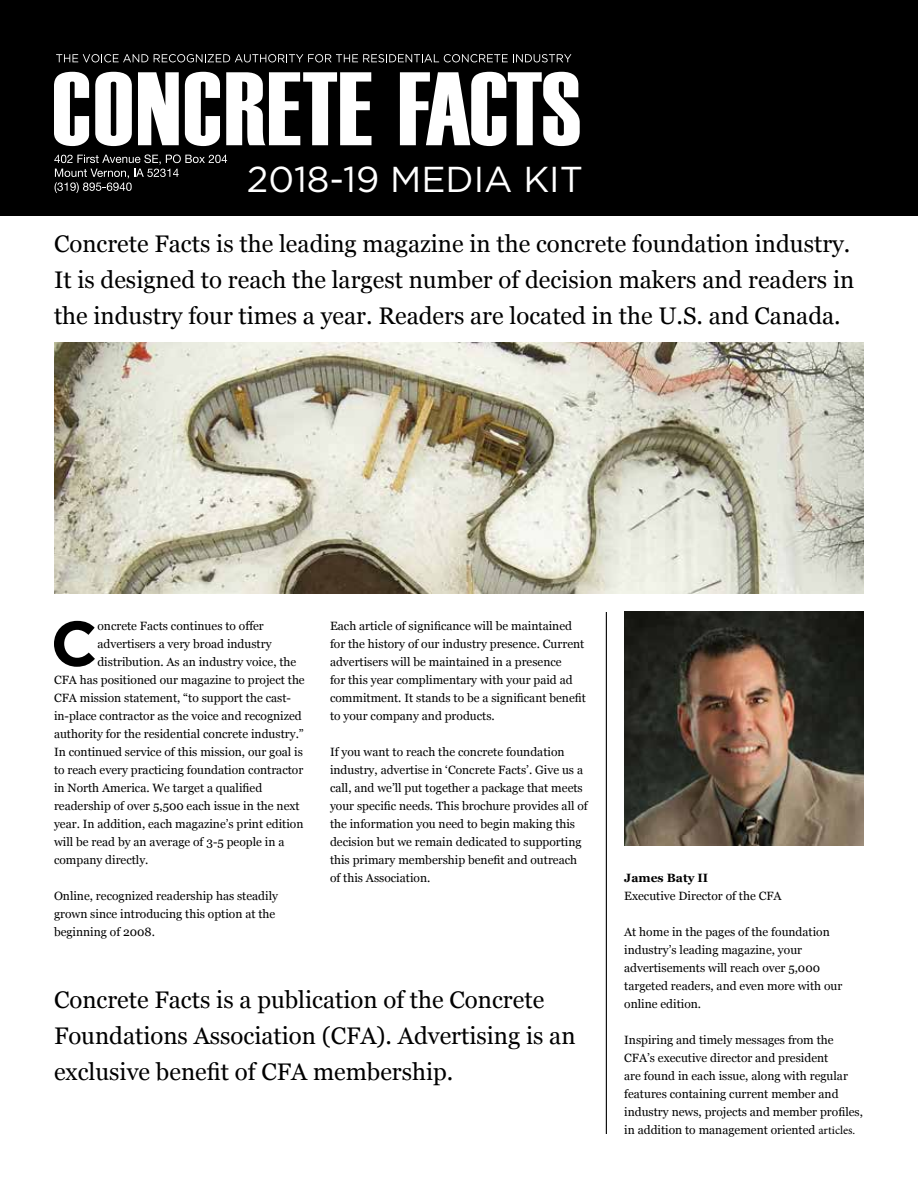
<style>
.page{position:relative;width:918px;height:1188px;background:#fff}
.page>*{position:absolute;margin:0;border:0;box-sizing:border-box;transform-origin:0 0}
.t1{font:700 63.45px "Gotham";color:#000}
.t2{font:36px "Gotham";color:#fff}
.t3{font:24px/36px "Georgia";color:#000}
.t4{font:12px/18px "Georgia";color:#000}
.t5{font:700 12px "Georgia";color:#000}
.s1{font-family:"Minion Pro"}
</style>
<div class="page">
<div style="left:0;top:0;width:918px;height:216px;background:#000"></div>
<img style="left:624px;top:612px;width:240px;height:234px">
<svg style="left:54px;top:154px;width:173px;height:39px"></svg>
<svg style="left:54px;top:72px;width:35px;height:74px"></svg>
<svg style="left:95px;top:72px;width:37px;height:74px;background:#d1d1d1"></svg>
<svg style="left:138px;top:72px;width:41px;height:73px;background:#ddd"></svg>
<svg style="left:185px;top:72px;width:35px;height:74px"></svg>
<svg style="left:226px;top:72px;width:146px;height:73px"></svg>
<svg style="left:400px;top:72px;width:180px;height:74px"></svg>
<svg style="left:56px;top:54px;width:92px;height:8px"></svg>
<svg style="left:154px;top:54px;width:417px;height:8px"></svg>
<hr style="left:606px;top:612px;width:1px;height:522px;background:#000">
<img style="left:54px;top:342px;width:810px;height:252px">
<h2 class="t2" style="left:247px;top:156px;width:338px">2018-19 MEDIA KIT</h2>
<h3 class="t3" style="left:54px;top:225px;width:802px">Concrete Facts is the leading magazine in the concrete foundation industry.<br>It is designed to reach the largest number of decision makers and readers in the industry four times a year. Readers are located in the U.S. and Canada.</h3>
<h1 class="t1" style="left:51px;top:601px;width:48px">C</h1>
<p class="t4" style="left:97px;top:616px;width:168px">oncrete Facts continues to offer</p>
<p class="t4" style="left:97px;top:634px;width:176px">advertisers a very broad industry</p>
<p class="t4" style="left:97px;top:652px;width:200px">distribution. As an industry voice, the</p>
<p class="t4" style="left:54px;top:670px;width:252px">CFA has positioned our magazine to project the</p>
<p class="t4" style="left:54px;top:688px;width:239px">CFA mission statement, “to support the cast-</p>
<p class="t4" style="left:54px;top:706px;width:249px">in-place contractor as the voice and recognized</p>
<p class="t4" style="left:54px;top:724px;width:251px">authority for the residential concrete industry.”</p>
<p class="t4" style="left:54px;top:742px;width:250px">In continued service of this mission, our goal is</p>
<p class="t4" style="left:54px;top:760px;width:251px">to reach every practicing foundation contractor</p>
<p class="t4" style="left:54px;top:778px;width:210px">in North America. We target a qualified</p>
<p class="t4" style="left:54px;top:796px;width:247px">readership of over 5,500 each issue in the next</p>
<p class="t4" style="left:54px;top:814px;width:251px">year. In addition, each magazine’s print edition</p>
<p class="t4" style="left:54px;top:832px;width:232px">will be read by an average of 3-5 people in a</p>
<p class="t4" style="left:54px;top:850px;width:96px">company directly.</p>
<p class="t4" style="left:54px;top:886px;width:226px">Online, recognized readership has steadily grown since introducing this option at the beginning of 2008.</p>
<p class="t4" style="left:330px;top:616px;width:258px">Each article of significance will be maintained for the history of our industry presence. Current advertisers will be maintained in a presence<br>for this year complimentary with your paid ad commitment. It stands to be a significant benefit to your company and products.</p>
<p class="t4" style="left:330px;top:742px;width:259px">If you want to reach the concrete foundation industry, advertise in ‘Concrete Facts’. Give us a call, and we’ll put together a package that meets your specific needs. This brochure provides all of the information you need to begin making this decision but we remain dedicated to supporting this primary membership benefit and outreach of this Association.</p>
<h3 class="t3" style="left:54px;top:981px;width:523px">Concrete Facts is a publication of the Concrete<br>Foundations Association (CFA). Advertising is an exclusive benefit of CFA membership.</h3>
<p class="t5" style="left:624px;top:869px;width:86px">James Baty II</p>
<p class="t4" style="left:624px;top:886px;width:159px">Executive Director of the CFA</p>
<p class="t4" style="left:624px;top:922px;width:220px">At home in the pages of the foundation industry’s leading magazine, your advertisements will reach over 5,000 targeted readers, and even more with our online edition.</p>
<p class="t4" style="left:624px;top:1030px;width:240px">Inspiring and timely messages from the CFA’s executive director and president<br>are found in each issue, along with regular features containing current member and industry news, projects and member profiles, in addition to management oriented <span class="s1">articles.</span></p>
</div>
